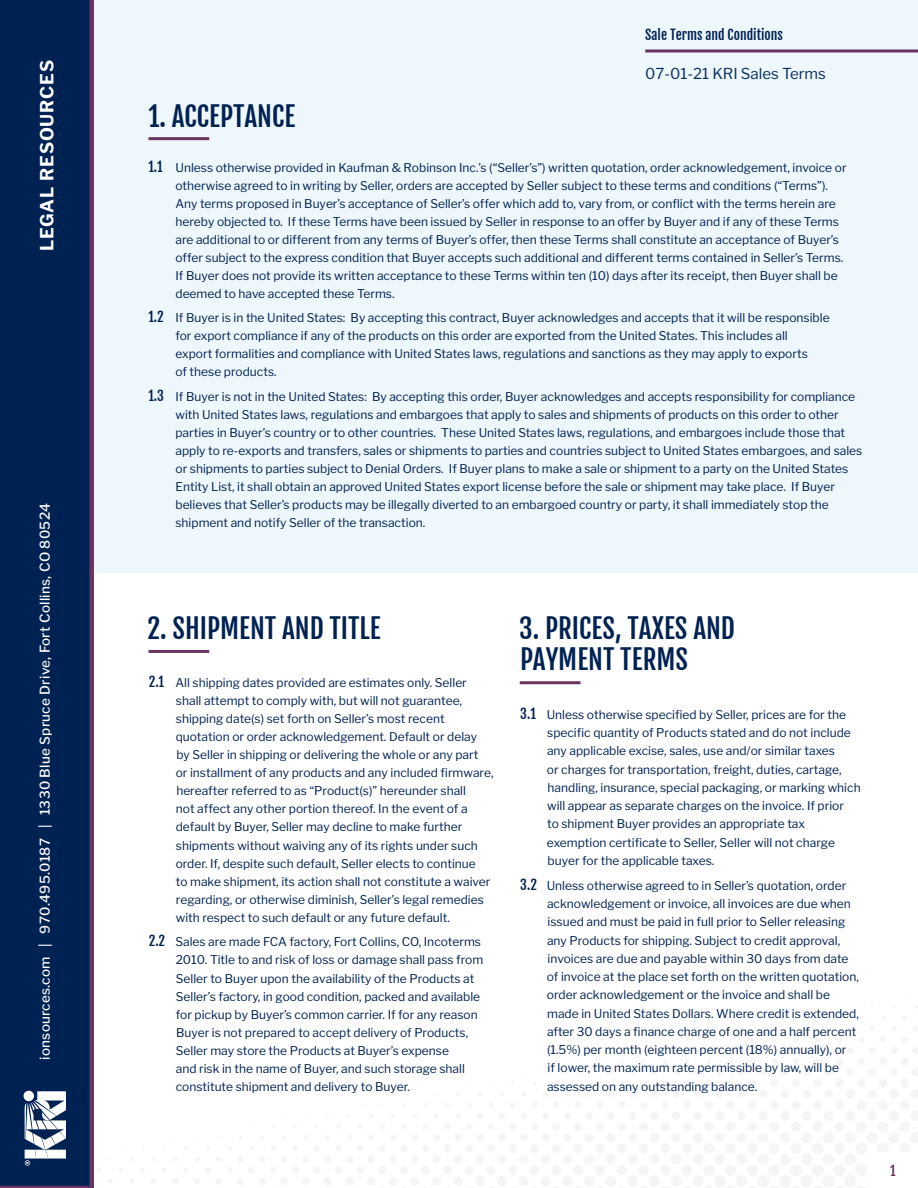
<style>
.page{position:relative;width:918px;height:1188px;background:#fff}
.page>*{position:absolute;margin:0;border:0;box-sizing:border-box;transform-origin:0 0}
.t1{font:27px/31.3px "Fjalla One";color:#002252}
.t2{font:700 18px "Libre Franklin";letter-spacing:.05em;color:#fff}
.t3{font:15px "Libre Franklin";color:#002252}
.t4{font:500 13.5px "Libre Franklin";letter-spacing:.02em;color:#fff}
.t5{font:13.5px "Fjalla One";color:#002252}
.t6{font:13.5px "Fjalla One";color:#6a3360}
.t7{font:12px/18px "Libre Franklin";color:#002252}
.s1{font-family:"Fjalla One";font-size:13.5px}
</style>
<div class="page">
<div style="left:0;top:0;width:94px;height:1188px;background:#002252"></div>
<svg style="left:23px;top:1090px;width:11px;height:12px"></svg>
<svg style="left:25px;top:1091px;width:41px;height:75px"></svg>
<div style="left:94px;top:0;width:824px;height:573px;background:#eef7fc"></div>
<hr style="left:148px;top:137px;width:61px;height:3px;background:#6a3360">
<hr style="left:148px;top:650px;width:61px;height:3px;background:#6a3360">
<hr style="left:520px;top:681px;width:60px;height:3px;background:#6a3360">
<hr style="left:645px;top:50px;width:273px;height:2px;background:#6a3360">
<p class="t5" style="left:645px;top:26px;width:139px">Sale Terms and Conditions</p>
<h2 class="t2" style="left:36px;top:251px;width:192px;rotate:-90deg">LEGAL RESOURCES</h2>
<p class="t3" style="left:645px;top:64px;width:182px">07-01-21 KRI Sales Terms</p>
<h1 class="t1" style="left:148px;top:100px;width:148px">1. ACCEPTANCE</h1>
<p class="t7" style="left:176px;top:158px;width:673px;text-indent:-27px"><span class="s1">1.1</span> Unless otherwise provided in Kaufman &amp; Robinson Inc.’s (“Seller’s”) written quotation, order acknowledgement, invoice or otherwise agreed to in writing by Seller, orders are accepted by Seller subject to these terms and conditions (“Terms”).<br>Any terms proposed in Buyer’s acceptance of Seller’s offer which add to, vary from, or conflict with the terms herein are hereby objected to. If these Terms have been issued by Seller in response to an offer by Buyer and if any of these Terms are additional to or different from any terms of Buyer’s offer, then these Terms shall constitute an acceptance of Buyer’s offer subject to the express condition that Buyer accepts such additional and different terms contained in Seller’s Terms.<br>If Buyer does not provide its written acceptance to these Terms within ten (10) days after its receipt, then Buyer shall be deemed to have accepted these Terms.</p>
<p class="t7" style="left:176px;top:309px;width:656px;text-indent:-27px"><span class="s1">1.2</span> If Buyer is in the United States: By accepting this contract, Buyer acknowledges and accepts that it will be responsible for export compliance if any of the products on this order are exported from the United States. This includes all<br>export formalities and compliance with United States laws, regulations and sanctions as they may apply to exports<br>of these products.</p>
<p class="t7" style="left:175px;top:388px;width:688px;text-indent:-27px"><span class="s1">1.3</span> If Buyer is not in the United States: By accepting this order, Buyer acknowledges and accepts responsibility for compliance with United States laws, regulations and embargoes that apply to sales and shipments of products on this order to other parties in Buyer’s country or to other countries. These United States laws, regulations, and embargoes include those that apply to re-exports and transfers, sales or shipments to parties and countries subject to United States embargoes, and sales or shipments to parties subject to Denial Orders. If Buyer plans to make a sale or shipment to a party on the United States Entity List, it shall obtain an approved United States export license before the sale or shipment may take place. If Buyer believes that Seller’s products may be illegally diverted to an embargoed country or party, it shall immediately stop the shipment and notify Seller of the transaction.</p>
<p class="t4" style="left:37px;top:1060px;width:558px;rotate:-90deg">ionsources.com | 970.495.0187 | 1330 Blue Spruce Drive, Fort Collins, CO 80524</p>
<h1 class="t1" style="left:147px;top:613px;width:235px">2. SHIPMENT AND TITLE</h1>
<p class="t7" style="left:176px;top:674px;width:319px;text-indent:-27px"><span class="s1">2.1</span> All shipping dates provided are estimates only. Seller shall attempt to comply with, but will not guarantee, shipping date(s) set forth on Seller’s most recent quotation or order acknowledgement. Default or delay by Seller in shipping or delivering the whole or any part<br>or installment of any products and any included firmware, hereafter referred to as “Product(s)” hereunder shall<br>not affect any other portion thereof. In the event of a default by Buyer, Seller may decline to make further shipments without waiving any of its rights under such order. If, despite such default, Seller elects to continue<br>to make shipment, its action shall not constitute a waiver regarding, or otherwise diminish, Seller’s legal remedies with respect to such default or any future default.</p>
<p class="t7" style="left:176px;top:933px;width:309px;text-indent:-27px"><span class="s1">2.2</span> Sales are made FCA factory, Fort Collins, CO, Incoterms 2010. Title to and risk of loss or damage shall pass from Seller to Buyer upon the availability of the Products at Seller’s factory, in good condition, packed and available for pickup by Buyer’s common carrier. If for any reason Buyer is not prepared to accept delivery of Products, Seller may store the Products at Buyer’s expense<br>and risk in the name of Buyer, and such storage shall constitute shipment and delivery to Buyer.</p>
<h1 class="t1" style="left:519px;top:613px;width:217px">3. PRICES, TAXES AND<br>PAYMENT TERMS</h1>
<p class="t7" style="left:547px;top:705px;width:315px;text-indent:-27px"><span class="s1">3.1</span> Unless otherwise specified by Seller, prices are for the specific quantity of Products stated and do not include any applicable excise, sales, use and/or similar taxes<br>or charges for transportation, freight, duties, cartage, handling, insurance, special packaging, or marking which will appear as separate charges on the invoice. If prior<br>to shipment Buyer provides an appropriate tax exemption certificate to Seller, Seller will not charge buyer for the applicable taxes.</p>
<p class="t7" style="left:547px;top:876px;width:314px;text-indent:-27px"><span class="s1">3.2</span> Unless otherwise agreed to in Seller’s quotation, order acknowledgement or invoice, all invoices are due when issued and must be paid in full prior to Seller releasing any Products for shipping. Subject to credit approval, invoices are due and payable within 30 days from date of invoice at the place set forth on the written quotation, order acknowledgement or the invoice and shall be made in United States Dollars. Where credit is extended, after 30 days a finance charge of one and a half percent (1.5%) per month (eighteen percent (18%) annually), or<br>if lower, the maximum rate permissible by law, will be assessed on any outstanding balance.</p>
<p class="t6" style="left:890px;top:1163px;width:7px">1</p>
</div>
